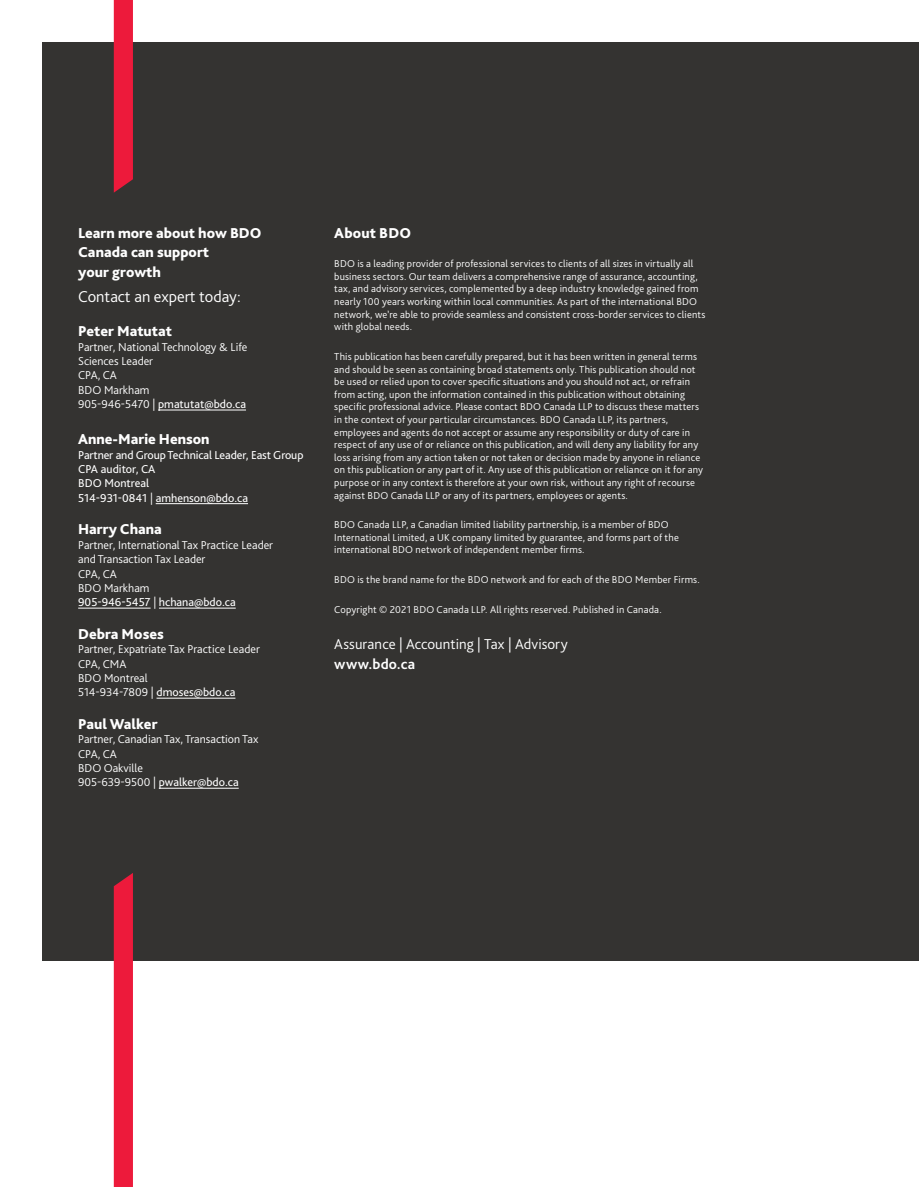
<style>
.page{position:relative;width:919px;height:1187px;background:#fff}
.page>*{position:absolute;margin:0;border:0;box-sizing:border-box;transform-origin:0 0}
.t1{font:300 16.5px "Bliss Pro";color:#fff}
.t2{font:800 15px/19.5px "Bliss Pro";color:#fff}
.t3{font:300 15px "Bliss Pro";letter-spacing:.005em;color:#fff}
.t4{font:700 15px "Bliss Pro";letter-spacing:.01em;color:#fff}
.t5{font:300 12px/14.4px "Bliss Pro";color:#fff}
.t6{font:12px/14.4px "Bliss Pro";letter-spacing:-.01em;color:#fff}
.t7{font:300 10.5px/12.6px "Bliss Pro";letter-spacing:.015em;color:#fff}
.s1{font-weight:400}
.s2{font-weight:300}
</style>
<div class="page">
<div style="left:43px;top:43px;width:875px;height:917px;background:#343331"></div>
<div style="left:114px;top:873px;width:19px;height:313px;background:#ed1a3b"></div>
<div style="left:114px;top:0;width:19px;height:193px;background:#ed1a3b"></div>
<hr style="left:158px;top:409px;width:88px;height:1px;background:#fff">
<hr style="left:156px;top:503px;width:92px;height:1px;background:#fff">
<hr style="left:78px;top:607px;width:73px;height:1px;background:#fff">
<hr style="left:159px;top:607px;width:77px;height:1px;background:#fff">
<hr style="left:156px;top:697px;width:79px;height:1px;background:#fff">
<hr style="left:159px;top:787px;width:80px;height:1px;background:#fff">
<h2 class="t2" style="left:78px;top:223px;width:185px">Learn more about how BDO<br>Canada can support<br>your growth</h2>
<h1 class="t1" style="left:78px;top:286px;width:164px">Contact an expert today:</h1>
<h2 class="t2" style="left:78px;top:321px;width:95px">Peter Matutat</h2>
<p class="t5" style="left:78px;top:339px;width:171px">Partner, National Technology &amp; Life<br>Sciences Leader<br>CPA, CA<br>BDO Markham<br>905-946-5470 | <span class="s1">pmatutat@bdo.ca</span></p>
<h2 class="t2" style="left:78px;top:429px;width:133px">Anne-Marie Henson</h2>
<p class="t6" style="left:78px;top:447px;width:227px">Partner and Group Technical Leader, East Group<br>CPA auditor, CA<br>BDO Montreal<br>514-931-0841 <span class="s2">|</span> amhenson@bdo.ca</p>
<h2 class="t2" style="left:78px;top:519px;width:85px">Harry Chana</h2>
<p class="t5" style="left:78px;top:537px;width:196px">Partner, International Tax Practice Leader and Transaction Tax Leader<br>CPA, CA<br>BDO Markham<br><span class="s1">905-946-5457</span> | <span class="s1">hchana@bdo.ca</span></p>
<h2 class="t2" style="left:78px;top:624px;width:87px">Debra Moses</h2>
<p class="t5" style="left:78px;top:642px;width:183px">Partner, Expatriate Tax Practice Leader<br>CPA, CMA<br>BDO Montreal<br>514-934-7809 | <span class="s1">dmoses@bdo.ca</span></p>
<h2 class="t2" style="left:78px;top:714px;width:81px">Paul Walker</h2>
<p class="t5" style="left:78px;top:732px;width:182px">Partner, Canadian Tax, Transaction Tax<br>CPA, CA<br>BDO Oakville<br>905-639-9500 | <span class="s1">pwalker@bdo.ca</span></p>
<h2 class="t2" style="left:334px;top:223px;width:78px">About BDO</h2>
<p class="t7" style="left:334px;top:257px;width:373px">BDO is a leading provider of professional services to clients of all sizes in virtually all business sectors. Our team delivers a comprehensive range of assurance, accounting, tax, and advisory services, complemented by a deep industry knowledge gained from nearly 100 years working within local communities. As part of the international BDO network, we’re able to provide seamless and consistent cross-border services to clients with global needs.</p>
<p class="t7" style="left:334px;top:350px;width:370px">This publication has been carefully prepared, but it has been written in general terms and should be seen as containing broad statements only. This publication should not be used or relied upon to cover specific situations and you should not act, or refrain from acting, upon the information contained in this publication without obtaining specific professional advice. Please contact BDO Canada LLP to discuss these matters in the context of your particular circumstances. BDO Canada LLP, its partners, employees and agents do not accept or assume any responsibility or duty of care in respect of any use of or reliance on this publication, and will deny any liability for any loss arising from any action taken or not taken or decision made by anyone in reliance on this publication or any part of it. Any use of this publication or reliance on it for any purpose or in any context is therefore at your own risk, without any right of recourse against BDO Canada LLP or any of its partners, employees or agents.</p>
<p class="t7" style="left:334px;top:518px;width:346px">BDO Canada LLP, a Canadian limited liability partnership, is a member of BDO<br>International Limited, a UK company limited by guarantee, and forms part of the international BDO network of independent member firms.</p>
<p class="t7" style="left:334px;top:573px;width:367px">BDO is the brand name for the BDO network and for each of the BDO Member Firms.</p>
<p class="t7" style="left:334px;top:602px;width:329px">Copyright © 2021 BDO Canada LLP. All rights reserved. Published in Canada.</p>
<h2 class="t3" style="left:334px;top:635px;width:235px">Assurance | Accounting | Tax | Advisory</h2>
<h2 class="t4" style="left:334px;top:654px;width:82px">www.bdo.ca</h2>
</div>
